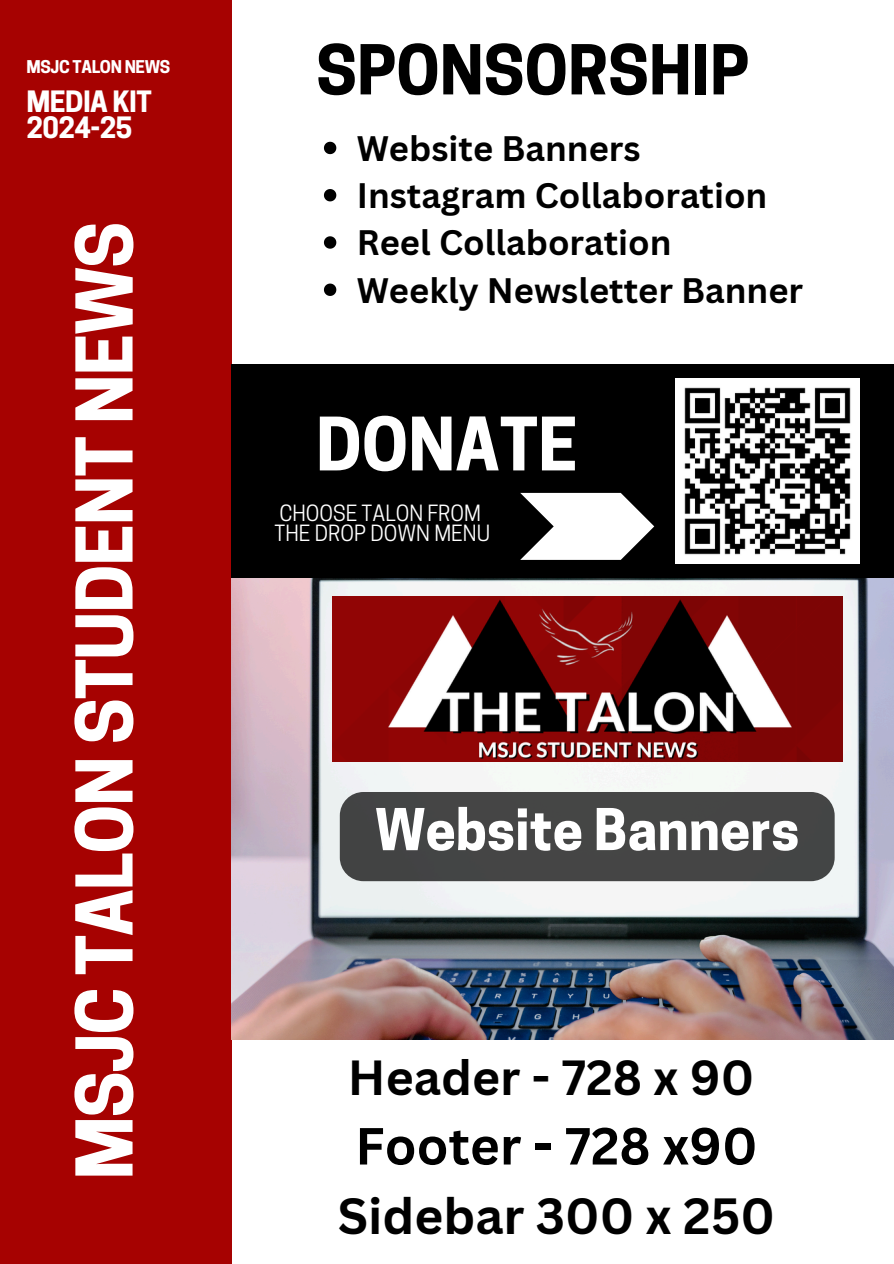
<style>
.page{position:relative;width:894px;height:1264px;background:#fff}
.page>*{position:absolute;margin:0;border:0;box-sizing:border-box;transform-origin:0 0}
.t1{font:700 73.2px "Cooper Hewitt";letter-spacing:-.02em;color:#fff}
.t2{font:700 69px "Cooper Hewitt";color:#fff}
.t3{font:700 64.5px "Cooper Hewitt";color:#000}
.t4{font:700 54px "Cooper Hewitt";color:#fff}
.t5{font:700 51px "Canva Sans";color:#000}
.t6{font:700 49.5px "Canva Sans";color:#000}
.t7{font:700 48px "Canva Sans";color:#000}
.t8{font:700 34.5px "Canva Sans";color:#000}
.t9{font:700 27.6px/26.8px "Cooper Hewitt";letter-spacing:-.02em;color:#fff}
.t10{font:21px/20.2px "Cooper Hewitt";color:#fff}
.t11{font:700 16.5px "Cooper Hewitt";letter-spacing:-.02em;color:#fff}
</style>
<div class="page">
<div style="left:0;top:0;width:231px;height:1263px;background:#a60201"></div>
<img style="left:231px;top:577px;width:662px;height:462px">
<img style="left:332px;top:596px;width:509px;height:165px">
<div style="left:231px;top:364px;width:662px;height:213px;background:#000"></div>
<img style="left:675px;top:379px;width:184px;height:184px">
<svg style="left:520px;top:493px;width:134px;height:67px"></svg>
<div style="left:340px;top:792px;width:494px;height:89px;background:#454545"></div>
<svg style="left:324px;top:142px;width:12px;height:12px"></svg>
<svg style="left:324px;top:189px;width:12px;height:12px"></svg>
<svg style="left:324px;top:236px;width:12px;height:13px"></svg>
<svg style="left:324px;top:283px;width:12px;height:13px"></svg>
<p class="t11" style="left:26px;top:61px;width:145px">MSJC TALON NEWS</p>
<p class="t9" style="left:26px;top:91px;width:127px">MEDIA KIT<br>2024-25</p>
<h6 class="t1" style="left:78px;top:1179px;width:959px;rotate:-90deg">MSJC TALON STUDENT NEWS</h6>
<p class="t3" style="left:316px;top:46px;width:434px">SPONSORSHIP</p>
<p class="t8" style="left:356px;top:124px;width:285px">Website Banners</p>
<p class="t8" style="left:356px;top:171px;width:412px">Instagram Collaboration</p>
<p class="t8" style="left:356px;top:218px;width:316px">Reel Collaboration</p>
<h1 class="t8" style="left:356px;top:266px;width:448px">Weekly Newsletter Banner</h1>
<h2 class="t2" style="left:316px;top:418px;width:263px">DONATE</h2>
<h3 class="t10" style="left:274px;top:505px;width:217px">CHOOSE TALON FROM<br>THE DROP DOWN MENU</h3>
<p class="t4" style="left:375px;top:809px;width:426px">Website Banners</p>
<h3 class="t7" style="left:348px;top:1043px;width:407px">Header - 728 x 90</h3>
<h3 class="t5" style="left:355px;top:1109px;width:404px">Footer - 728 x90</h3>
<h3 class="t6" style="left:337px;top:1181px;width:439px">Sidebar 300 x 250</h3>
</div>
